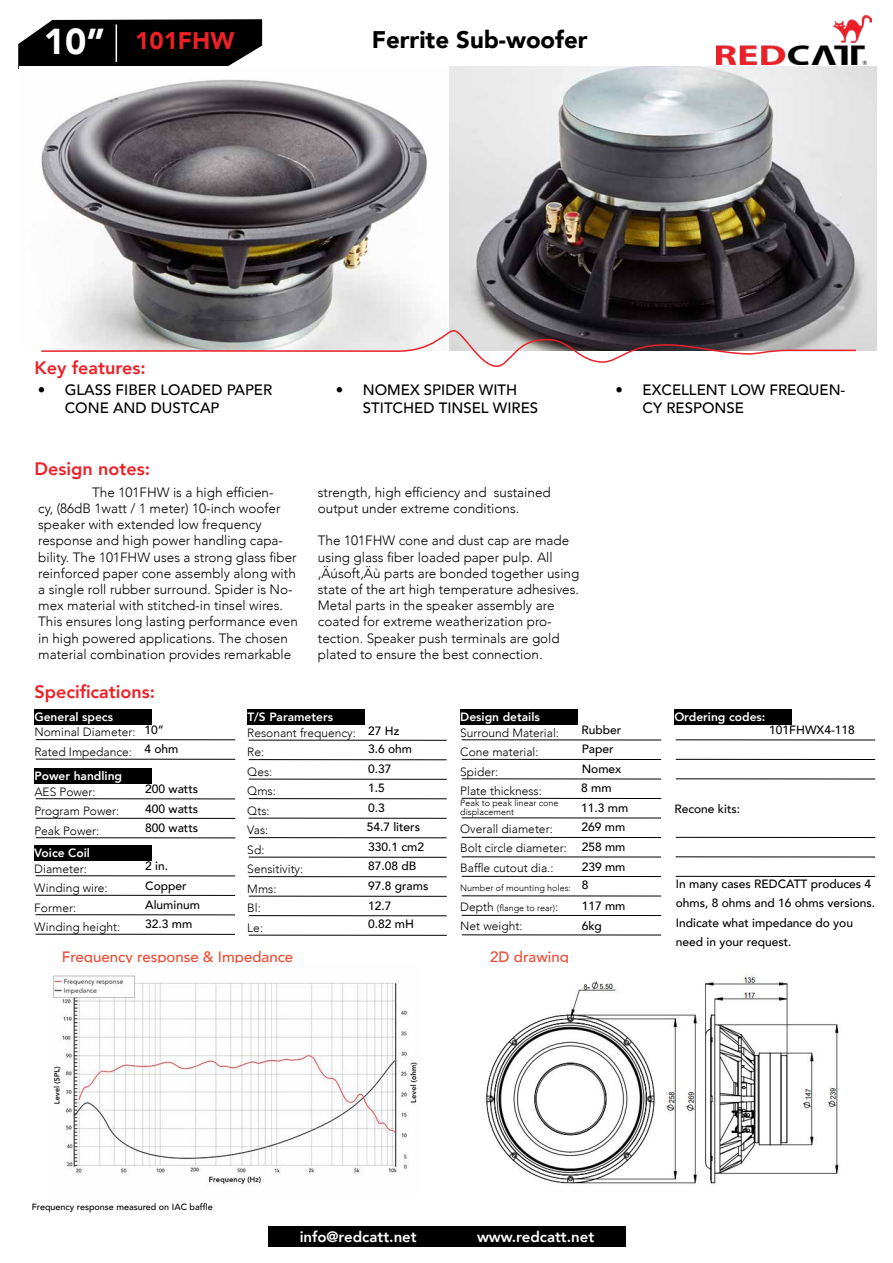
<style>
.page{position:relative;width:893px;height:1263px;background:#fff}
.page>*{position:absolute;margin:0;border:0;box-sizing:border-box;transform-origin:0 0}
.t1{font:900 24px "Avenir";color:#000}
.t2{font:900 24px "Avenir";color:#ec2027}
.t3{font:800 18px "Avenir";color:#ec2027}
.t4{font:500 15px/18px "Avenir";color:#000}
.t5{font:500 15px "Avenir";color:#f04930}
.t6{font:800 15px "Avenir";color:#fff}
.t7{font:300 13.5px/16.2px "Avenir";color:#000}
.t8{font:500 12px/19.4px "Avenir";color:#000}
.t9{font:300 12px/19.5px "Avenir";color:#000}
.t10{font:800 12px "Avenir";color:#fff}
.t11{font:300 9px/9px "Avenir";color:#000}
.t12{font:500 9px "Avenir";color:#000}
.s1{font-size:36px;color:#fff}
.s2{font-size:12px}
</style>
<div class="page">
<svg style="left:18px;top:19px;width:244px;height:50px"></svg>
<img style="left:717px;top:16px;width:155px;height:48px">
<hr style="left:116px;top:24px;width:1px;height:38px;background:#fff">
<div style="left:268px;top:1226px;width:180px;height:21px;background:#000"></div>
<div style="left:446px;top:1226px;width:180px;height:21px;background:#000"></div>
<div style="left:34px;top:709px;width:118px;height:16px;background:#000"></div>
<div style="left:34px;top:768px;width:118px;height:15px;background:#000"></div>
<div style="left:247px;top:709px;width:118px;height:16px;background:#000"></div>
<div style="left:460px;top:709px;width:117px;height:16px;background:#000"></div>
<div style="left:674px;top:709px;width:117px;height:16px;background:#000"></div>
<hr style="left:36px;top:739px;width:199px;height:1px;background:#000">
<hr style="left:36px;top:759px;width:199px;height:1px;background:#000">
<hr style="left:36px;top:798px;width:199px;height:1px;background:#000">
<hr style="left:249px;top:740px;width:198px;height:1px;background:#000">
<hr style="left:462px;top:739px;width:199px;height:1px;background:#000">
<hr style="left:676px;top:739px;width:199px;height:1px;background:#000">
<hr style="left:249px;top:779px;width:198px;height:1px;background:#000">
<hr style="left:462px;top:778px;width:199px;height:1px;background:#000">
<hr style="left:676px;top:778px;width:199px;height:1px;background:#000">
<hr style="left:249px;top:818px;width:198px;height:1px;background:#000">
<hr style="left:462px;top:817px;width:199px;height:1px;background:#000">
<hr style="left:249px;top:857px;width:198px;height:1px;background:#000">
<hr style="left:462px;top:856px;width:199px;height:1px;background:#000">
<hr style="left:676px;top:856px;width:199px;height:1px;background:#000">
<hr style="left:249px;top:896px;width:198px;height:1px;background:#000">
<hr style="left:462px;top:895px;width:199px;height:1px;background:#000">
<hr style="left:36px;top:818px;width:199px;height:1px;background:#000">
<hr style="left:249px;top:759px;width:198px;height:1px;background:#000">
<hr style="left:462px;top:759px;width:199px;height:1px;background:#000">
<hr style="left:676px;top:759px;width:199px;height:1px;background:#000">
<hr style="left:249px;top:798px;width:198px;height:1px;background:#000">
<hr style="left:462px;top:798px;width:199px;height:1px;background:#000">
<hr style="left:249px;top:837px;width:198px;height:1px;background:#000">
<hr style="left:462px;top:837px;width:199px;height:1px;background:#000">
<hr style="left:676px;top:837px;width:199px;height:1px;background:#000">
<hr style="left:249px;top:876px;width:198px;height:1px;background:#000">
<hr style="left:462px;top:876px;width:199px;height:1px;background:#000">
<hr style="left:676px;top:876px;width:199px;height:1px;background:#000">
<hr style="left:249px;top:915px;width:198px;height:1px;background:#000">
<hr style="left:462px;top:915px;width:199px;height:1px;background:#000">
<hr style="left:36px;top:837px;width:199px;height:1px;background:#000">
<hr style="left:249px;top:935px;width:198px;height:1px;background:#000">
<hr style="left:462px;top:934px;width:199px;height:1px;background:#000">
<div style="left:34px;top:845px;width:118px;height:15px;background:#000"></div>
<hr style="left:36px;top:875px;width:199px;height:1px;background:#000">
<hr style="left:36px;top:895px;width:199px;height:1px;background:#000">
<hr style="left:36px;top:914px;width:199px;height:1px;background:#000">
<hr style="left:36px;top:934px;width:199px;height:1px;background:#000">
<img style="left:20px;top:67px;width:857px;height:283px">
<img style="left:486px;top:973px;width:353px;height:212px">
<img style="left:49px;top:975px;width:369px;height:211px">
<svg style="left:40px;top:329px;width:817px;height:38px"></svg>
<h1 class="t2" style="left:44px;top:20px;width:192px"><span class="s1">10”</span> 101FHW</h1>
<h1 class="t1" style="left:372px;top:19px;width:217px">Ferrite Sub-woofer</h1>
<h2 class="t3" style="left:34px;top:354px;width:113px">Key features:</h2>
<p class="t4" style="left:65px;top:380px;width:209px;text-indent:-27px">• GLASS FIBER LOADED PAPER<br>CONE AND DUSTCAP</p>
<p class="t4" style="left:363px;top:380px;width:177px;text-indent:-27px">• NOMEX SPIDER WITH<br>STITCHED TINSEL WIRES</p>
<p class="t4" style="left:643px;top:380px;width:204px;text-indent:-27px">• EXCELLENT LOW FREQUEN-<br>CY RESPONSE</p>
<h2 class="t3" style="left:34px;top:455px;width:117px">Design notes:</h2>
<p class="t7" style="left:38px;top:484px;width:261px;text-indent:54px">The 101FHW is a high efficien-<br>cy, (86dB 1watt / 1 meter) 10-inch woofer speaker with extended low frequency response and high power handling capa&shy;bility. The 101FHW uses a strong glass fiber reinforced paper cone assembly along with a single roll rubber surround. Spider is No&shy;mex material with stitched-in tinsel wires.<br>This ensures long lasting performance even in high powered applications. The chosen material combination provides remarkable</p>
<p class="t7" style="left:318px;top:484px;width:234px">strength, high efficiency and sustained output under extreme conditions.</p>
<p class="t7" style="left:318px;top:533px;width:263px">The 101FHW cone and dust cap are made using glass fiber loaded paper pulp. All ‚Äúsoft‚Äù parts are bonded together using state of the art high temperature adhesives.<br>Metal parts in the speaker assembly are coated for extreme weatherization pro&shy;tection. Speaker push terminals are gold plated to ensure the best connection.</p>
<h2 class="t3" style="left:34px;top:678px;width:122px">Specifications:</h2>
<p class="t10" style="left:247px;top:708px;width:87px">T/S Parameters</p>
<p class="t10" style="left:460px;top:707px;width:81px">Design details</p>
<p class="t10" style="left:674px;top:707px;width:93px">Ordering codes:</p>
<p class="t10" style="left:34px;top:708px;width:80px">General specs</p>
<p class="t8" style="left:581px;top:719px;width:49px">Rubber<br>Paper<br>Nomex<br>8 mm<br>11.3 mm<br>269 mm<br>258 mm<br>239 mm</p>
<p class="t8" style="left:582px;top:874px;width:45px;line-height:21px">8<br>117 mm</p>
<p class="t8" style="left:582px;top:915px;width:22px">6kg</p>
<p class="t8" style="left:144px;top:719px;width:21px">10”</p>
<p class="t8" style="left:769px;top:720px;width:87px">101FHWX4-118</p>
<p class="t8" style="left:144px;top:738px;width:36px">4 ohm</p>
<p class="t8" style="left:145px;top:779px;width:54px;text-align:justify">200 watts 400 watts 800 watts</p>
<p class="t8" style="left:145px;top:855px;width:43px;line-height:19.8px">2 in.<br>Copper</p>
<p class="t8" style="left:145px;top:894px;width:56px">Aluminum<br>32.3 mm</p>
<p class="t8" style="left:367px;top:720px;width:59px">27 Hz<br>3.6 ohm<br>0.37<br>1.5<br>0.3<br>54.7 liters<br>330.1 cm2<br>87.08 dB</p>
<p class="t8" style="left:368px;top:875px;width:62px;line-height:20.4px">97.8 grams<br>12.7</p>
<p class="t8" style="left:368px;top:913px;width:47px">0.82 mH</p>
<p class="t9" style="left:34px;top:722px;width:103px">Nominal Diameter:<br>Rated Impedance:</p>
<p class="t9" style="left:34px;top:782px;width:86px">AES Power:<br>Program Power:<br>Peak Power:</p>
<p class="t9" style="left:247px;top:723px;width:110px">Resonant frequency:<br>Re:<br>Qes:<br>Qms:<br>Qts:<br>Vas:<br>Sd:<br>Sensitivity:<br>Mms:<br>Bl:<br>Le:</p>
<p class="t9" style="left:460px;top:723px;width:100px">Surround Material:<br>Cone material:<br>Spider:<br>Plate thickness:</p>
<p class="t10" style="left:34px;top:766px;width:89px">Power handling</p>
<p class="t11" style="left:460px;top:798px;width:100px">Peak to peak linear cone displacement</p>
<p class="t9" style="left:460px;top:819px;width:108px">Overall diameter:<br>Bolt circle diameter:<br>Baffle cutout dia.:</p>
<p class="t11" style="left:460px;top:878px;width:112px;line-height:19.5px">Number of mounting holes:<br><span class="s2">Depth</span> (flange to rear)<span class="s2">:</span></p>
<p class="t9" style="left:460px;top:916px;width:64px">Net weight:</p>
<p class="t8" style="left:674px;top:799px;width:67px">Recone kits:</p>
<p class="t10" style="left:34px;top:843px;width:57px">Voice Coil</p>
<p class="t9" style="left:34px;top:859px;width:87px">Diameter:<br>Winding wire:<br>Former:<br>Winding height:</p>
<p class="t5" style="left:62px;top:943px;width:233px">Frequency response &amp; Impedance</p>
<p class="t8" style="left:676px;top:873px;width:201px">In many cases REDCATT produces 4 ohms, 8 ohms and 16 ohms versions.<br>Indicate what impedance do you need in your request.</p>
<p class="t5" style="left:490px;top:943px;width:80px">2D drawing</p>
<p class="t12" style="left:32px;top:1199px;width:182px">Frequency response measured on IAC baffle</p>
<p class="t6" style="left:300px;top:1225px;width:119px">info@redcatt.net</p>
<p class="t6" style="left:477px;top:1225px;width:119px">www.redcatt.net</p>
</div>
